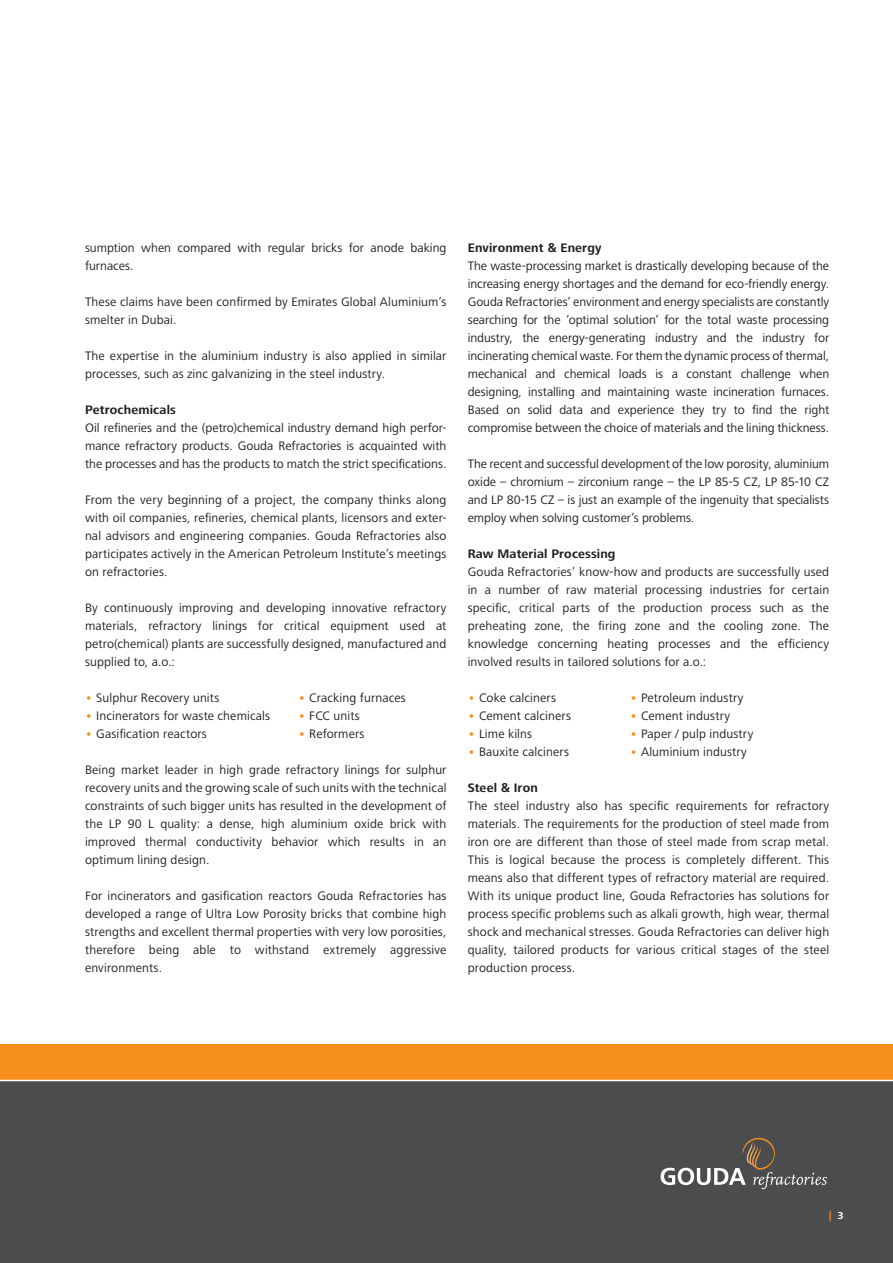
<style>
.page{position:relative;width:893px;height:1263px;background:#fff}
.page>*{position:absolute;margin:0;border:0;box-sizing:border-box;transform-origin:0 0}
.t1{font:12.75px/18px "Frutiger Next LT";letter-spacing:.005em;color:#231f20;text-align:justify}
.t2{font:700 12.75px "Frutiger Next LT";letter-spacing:.01em;color:#231f20}
.t3{font:700 10.5px "Frutiger Next LT";color:#f68e1e}
.s1{font-weight:700;color:#f68e1e}
.s2{font-weight:700}
.s3{font-family:"Frutiger";font-weight:700}
.s4{color:#fff}
</style>
<div class="page">
<div style="left:0;top:1044px;width:893px;height:36px;background:#f68e1e"></div>
<div style="left:0;top:1081px;width:893px;height:182px;background:#4b4c4d"></div>
<svg style="left:661px;top:1138px;width:166px;height:51px;background:#61605f"></svg>
<p class="t1" style="left:85px;top:239px;width:363px">sumption when compared with regular bricks for anode baking furnaces.</p>
<p class="t1" style="left:85px;top:293px;width:363px">These claims have been confirmed by Emirates Global Aluminium’s smelter in Dubai.</p>
<p class="t1" style="left:85px;top:347px;width:363px">The expertise in the aluminium industry is also applied in similar processes, such as zinc galvanizing in the steel industry.</p>
<p class="t2" style="left:85px;top:403px;width:92px">Petrochemicals</p>
<p class="t1" style="left:85px;top:419px;width:363px">Oil refineries and the (petro)chemical industry demand high perfor&shy;mance refractory products. Gouda Refractories is acquainted with the processes and has the products to match the strict specifications.</p>
<p class="t1" style="left:85px;top:491px;width:363px">From the very beginning of a project, the company thinks along with oil companies, refineries, chemical plants, licensors and exter&shy;nal advisors and engineering companies. Gouda Refractories also participates actively in the American Petroleum Institute’s meetings on refractories.</p>
<p class="t1" style="left:85px;top:599px;width:363px">By continuously improving and developing innovative refractory materials, refractory linings for critical equipment used at petro(chemical) plants are successfully designed, manufactured and supplied to, a.o.:</p>
<p class="t1" style="left:85px;top:689px;width:136px"><span class="s1">•</span> Sulphur Recovery units</p>
<p class="t1" style="left:298px;top:689px;width:109px"><span class="s1">•</span> Cracking furnaces</p>
<p class="t1" style="left:85px;top:707px;width:187px"><span class="s1">•</span> Incinerators for waste chemicals</p>
<p class="t1" style="left:298px;top:707px;width:63px"><span class="s1">•</span> FCC units</p>
<p class="t1" style="left:85px;top:725px;width:123px"><span class="s1">•</span> Gasification reactors</p>
<p class="t1" style="left:298px;top:725px;width:68px"><span class="s1">•</span> Reformers</p>
<p class="t1" style="left:85px;top:761px;width:363px">Being market leader in high grade refractory linings for sulphur recovery units and the growing scale of such units with the technical constraints of such bigger units has resulted in the development of the LP 90 L quality: a dense, high aluminium oxide brick with improved thermal conductivity behavior which results in an optimum lining design.</p>
<p class="t1" style="left:85px;top:887px;width:363px">For incinerators and gasification reactors Gouda Refractories has developed a range of Ultra Low Porosity bricks that combine high strengths and excellent thermal properties with very low porosities, therefore being able to withstand extremely aggressive environments.</p>
<p class="t1" style="left:468px;top:239px;width:363px;text-align:left"><span class="s2">Environment</span> <span class="s3">&amp;</span> <span class="s2">Energy<br></span>The waste-processing market is drastically developing because of the increasing energy shortages and the demand for eco-friendly energy.<br>Gouda Refractories’ environment and energy specialists are constantly searching for the ‘optimal solution’ for the total waste processing industry, the energy-generating industry and the industry for incinerating chemical waste. For them the dynamic process of thermal, mechanical and chemical loads is a constant challenge when designing, installing and maintaining waste incineration furnaces.<br>Based on solid data and experience they try to find the right compromise between the choice of materials and the lining thickness.</p>
<p class="t1" style="left:468px;top:455px;width:363px">The recent and successful development of the low porosity, aluminium oxide – chromium – zirconium range – the LP 85-5 CZ, LP 85-10 CZ and LP 80-15 CZ – is just an example of the ingenuity that specialists employ when solving customer’s problems.</p>
<p class="t2" style="left:468px;top:547px;width:149px">Raw Material Processing</p>
<p class="t1" style="left:468px;top:563px;width:363px">Gouda Refractories’ know-how and products are successfully used in a number of raw material processing industries for certain specific, critical parts of the production process such as the preheating zone, the firing zone and the cooling zone. The knowledge concerning heating processes and the efficiency involved results in tailored solutions for a.o.:</p>
<p class="t1" style="left:468px;top:689px;width:90px"><span class="s1">•</span> Coke calciners</p>
<p class="t1" style="left:630px;top:689px;width:115px"><span class="s1">•</span> Petroleum industry</p>
<p class="t1" style="left:468px;top:707px;width:105px"><span class="s1">•</span> Cement calciners</p>
<p class="t1" style="left:630px;top:707px;width:102px"><span class="s1">•</span> Cement industry</p>
<p class="t1" style="left:468px;top:725px;width:66px"><span class="s1">•</span> Lime kilns</p>
<p class="t1" style="left:630px;top:725px;width:125px"><span class="s1">•</span> Paper / pulp industry</p>
<p class="t1" style="left:468px;top:743px;width:103px"><span class="s1">•</span> Bauxite calciners</p>
<p class="t1" style="left:630px;top:743px;width:119px"><span class="s1">•</span> Aluminium industry</p>
<p class="t1" style="left:468px;top:779px;width:363px;text-align:left"><span class="s2">Steel</span> <span class="s3">&amp;</span> <span class="s2">Iron<br></span>The steel industry also has specific requirements for refractory materials. The requirements for the production of steel made from iron ore are different than those of steel made from scrap metal.<br>This is logical because the process is completely different. This means also that different types of refractory material are required.<br>With its unique product line, Gouda Refractories has solutions for process specific problems such as alkali growth, high wear, thermal shock and mechanical stresses. Gouda Refractories can deliver high quality, tailored products for various critical stages of the steel production process.</p>
<p class="t3" style="left:829px;top:1210px;width:16px">| <span class="s4">3</span></p>
</div>
